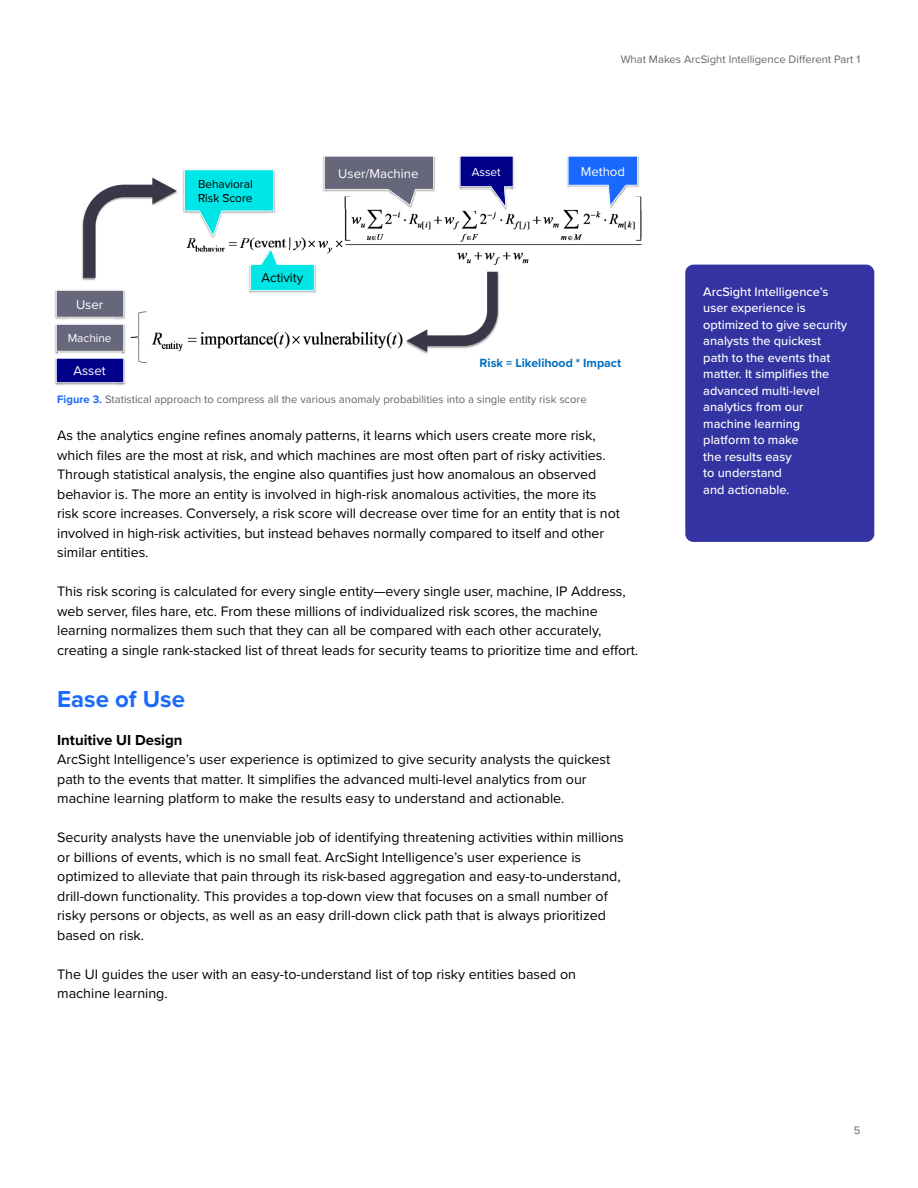
<style>
.page{position:relative;width:918px;height:1188px;background:#fff}
.page>*{position:absolute;margin:0;border:0;box-sizing:border-box;transform-origin:0 0}
.t1{font:700 24px "Proxima Nova";color:#1a6aff}
.t2{font:700 15px "Proxima Nova";color:#000}
.t3{font:14.25px/19.5px "Proxima Nova";letter-spacing:-.005em;color:#000}
.t4{font:13.2px "Proxima Nova";color:#fff}
.t5{font:13.2px "Proxima Nova";color:#000}
.t6{font:500 12.75px/16.5px "Proxima Nova";color:#fff}
.t7{font:700 12.3px "Proxima Nova";color:#0070c0}
.t8{font:11.85px "Proxima Nova";color:#000}
.t9{font:11.85px "Proxima Nova";color:#fff}
.t10{font:11.25px "Proxima Nova";color:#656668}
.s1{font-weight:700;color:#1a6aff}
</style>
<div class="page">
<img style="left:249px;top:265px;width:67px;height:29px">
<img style="left:252px;top:291px;width:61px;height:3px">
<svg style="left:250px;top:265px;width:65px;height:26px"></svg>
<svg style="left:324px;top:156px;width:110px;height:41px"></svg>
<img style="left:459px;top:156px;width:55px;height:34px">
<img style="left:567px;top:156px;width:73px;height:41px">
<img style="left:151px;top:332px;width:252px;height:20px">
<img style="left:55px;top:290px;width:70px;height:30px">
<img style="left:66px;top:317px;width:48px;height:3px">
<svg style="left:56px;top:290px;width:68px;height:27px"></svg>
<img style="left:55px;top:324px;width:70px;height:30px">
<img style="left:58px;top:351px;width:64px;height:3px">
<svg style="left:56px;top:324px;width:68px;height:27px"></svg>
<img style="left:405px;top:271px;width:94px;height:83px">
<svg style="left:406px;top:272px;width:92px;height:80px"></svg>
<img style="left:82px;top:177px;width:96px;height:104px">
<svg style="left:83px;top:178px;width:94px;height:100px"></svg>
<img style="left:186px;top:197px;width:456px;height:68px">
<img style="left:250px;top:249px;width:65px;height:16px">
<img style="left:398px;top:197px;width:15px;height:9px">
<svg style="left:460px;top:156px;width:53px;height:52px"></svg>
<svg style="left:568px;top:156px;width:70px;height:50px"></svg>
<img style="left:186px;top:197px;width:90px;height:42px">
<svg style="left:184px;top:170px;width:90px;height:66px"></svg>
<img style="left:55px;top:358px;width:70px;height:28px">
<img style="left:63px;top:383px;width:54px;height:3px">
<svg style="left:56px;top:358px;width:68px;height:25px"></svg>
<svg style="left:131px;top:312px;width:16px;height:51px"></svg>
<div style="left:685px;top:265px;width:189px;height:277px;background:#3333a2;border-radius:8px"></div>
<p class="t10" style="left:621px;top:51px;width:241px">What Makes ArcSight Intelligence Different Part 1</p>
<p class="t8" style="left:198px;top:175px;width:56px">Behavioral</p>
<p class="t8" style="left:198px;top:189px;width:56px">Risk Score</p>
<p class="t5" style="left:262px;top:268px;width:43px">Activity</p>
<p class="t4" style="left:338px;top:163px;width:82px">User/Machine</p>
<p class="t9" style="left:472px;top:163px;width:30px">Asset</p>
<p class="t4" style="left:581px;top:161px;width:46px">Method</p>
<p class="t4" style="left:76px;top:294px;width:29px">User</p>
<p class="t9" style="left:68px;top:329px;width:45px">Machine</p>
<p class="t7" style="left:480px;top:354px;width:143px">Risk = Likelihood * Impact</p>
<p class="t10" style="left:57px;top:391px;width:531px"><span class="s1">Figure 3.</span> Statistical approach to compress all the various anomaly probabilities into a single entity risk score</p>
<p class="t3" style="left:57px;top:425px;width:564px">As the analytics engine refnes anomaly patterns, it learns which users create more risk, which fles are the most at risk, and which machines are most often part of risky activities.<br>Through statistical analysis, the engine also quantifes just how anomalous an observed behavior is. The more an entity is involved in high-risk anomalous activities, the more its risk score increases. Conversely, a risk score will decrease over time for an entity that is not involved in high-risk activities, but instead behaves normally compared to itself and other similar entities.</p>
<p class="t3" style="left:57px;top:581px;width:583px">This risk scoring is calculated for every single entity—every single user, machine, IP Address, web server, fles hare, etc. From these millions of individualized risk scores, the machine learning normalizes them such that they can all be compared with each other accurately, creating a single rank-stacked list of threat leads for security teams to prioritize time and efort.</p>
<h2 class="t1" style="left:57px;top:681px;width:129px">Ease of Use</h2>
<p class="t2" style="left:57px;top:729px;width:127px">Intuitive UI Design</p>
<p class="t3" style="left:57px;top:749px;width:555px">ArcSight Intelligence’s user experience is optimized to give security analysts the quickest path to the events that matter. It simplifes the advanced multi-level analytics from our machine learning platform to make the results easy to understand and actionable.</p>
<p class="t3" style="left:57px;top:827px;width:568px">Security analysts have the unenviable job of identifying threatening activities within millions or billions of events, which is no small feat. ArcSight Intelligence’s user experience is optimized to alleviate that pain through its risk-based aggregation and easy-to-understand, drill-down functionality. This provides a top-down view that focuses on a small number of risky persons or objects, as well as an easy drill-down click path that is always prioritized based on risk.</p>
<p class="t3" style="left:57px;top:964px;width:520px">The UI guides the user with an easy-to-understand list of top risky entities based on machine learning.</p>
<p class="t4" style="left:73px;top:361px;width:34px">Asset</p>
<p class="t6" style="left:703px;top:283px;width:145px">ArcSight Intelligence’s user experience is optimized to give security analysts the quickest path to the events that matter. It simplifes the advanced multi-level analytics from our machine learning platform to make<br>the results easy<br>to understand<br>and actionable.</p>
<p class="t10" style="left:854px;top:1122px;width:8px">5</p>
</div>
